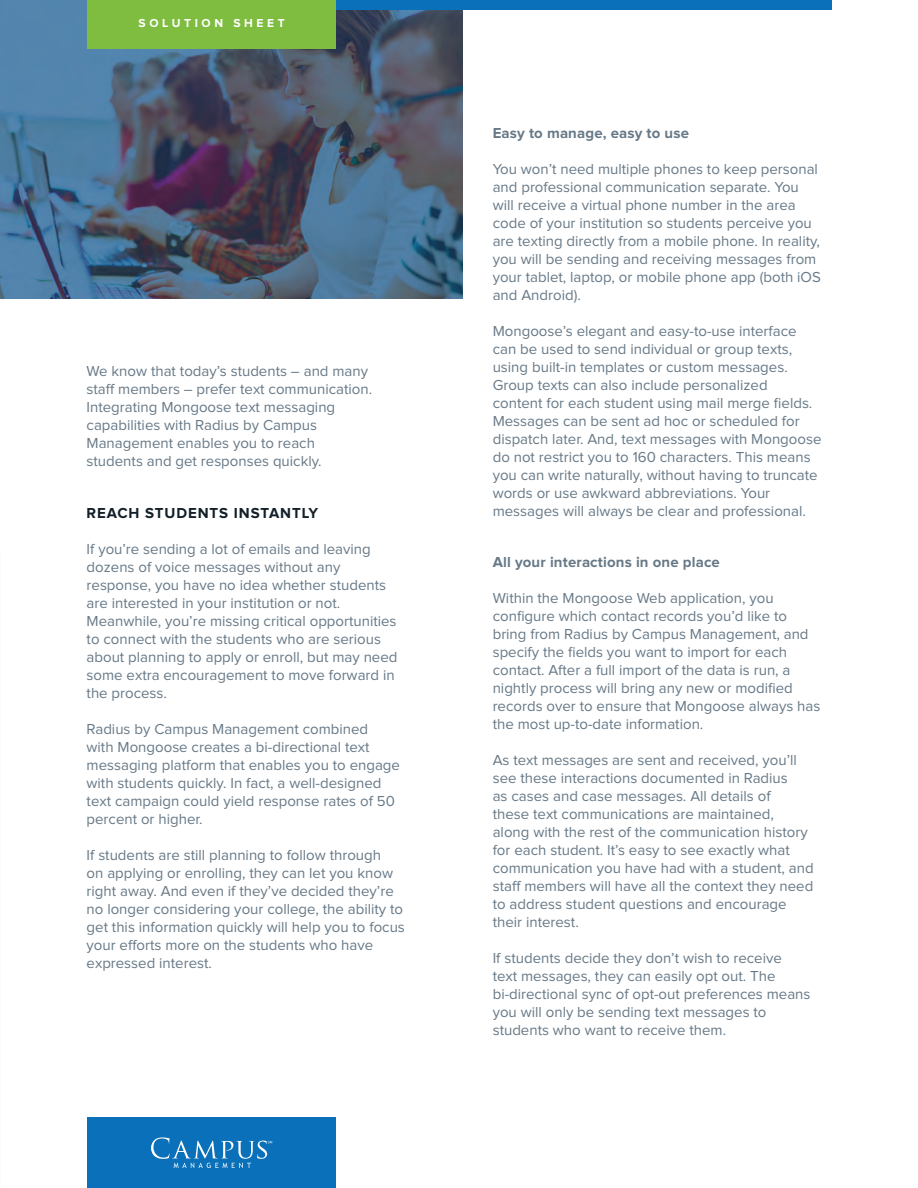
<style>
.page{position:relative;width:918px;height:1188px;background:#fff}
.page>*{position:absolute;margin:0;border:0;box-sizing:border-box;transform-origin:0 0}
.t1{font:15px/18px "Proxima Nova";color:#677987}
.t2{font:700 15px "Proxima Nova";letter-spacing:.01em;color:#677987}
.t3{font:700 15px "Proxima Nova";letter-spacing:.06em;color:#13202a}
.t4{font:700 12px "Proxima Nova";letter-spacing:.3em;color:#fff}
</style>
<div class="page">
<img style="left:0;top:0;width:463px;height:298px">
<div style="left:87px;top:1118px;width:249px;height:70px;background:#0970b9"></div>
<div style="left:104px;top:0;width:728px;height:10px;background:#0970b9"></div>
<div style="left:87px;top:0;width:249px;height:49px;background:#7fbd41"></div>
<svg style="left:151px;top:1137px;width:121px;height:31px"></svg>
<p class="t4" style="left:139px;top:17px;width:148px">SOLUTION SHEET</p>
<p class="t1" style="left:87px;top:362px;width:287px">We know that today’s students – and many staff members – prefer text communication.<br>Integrating Mongoose text messaging capabilities with Radius by Campus Management enables you to reach students and get responses quickly.</p>
<p class="t3" style="left:87px;top:506px;width:233px">REACH STUDENTS INSTANTLY</p>
<p class="t1" style="left:87px;top:541px;width:312px">If you’re sending a lot of emails and leaving dozens of voice messages without any response, you have no idea whether students are interested in your institution or not.<br>Meanwhile, you’re missing critical opportunities to connect with the students who are serious about planning to apply or enroll, but may need some extra encouragement to move forward in the process.</p>
<p class="t1" style="left:87px;top:721px;width:315px">Radius by Campus Management combined<br>with Mongoose creates a bi-directional text messaging platform that enables you to engage with students quickly. In fact, a well-designed text campaign could yield response rates of 50 percent or higher.</p>
<p class="t1" style="left:87px;top:847px;width:320px">If students are still planning to follow through<br>on applying or enrolling, they can let you know right away. And even if they’ve decided they’re no longer considering your college, the ability to get this information quickly will help you to focus your efforts more on the students who have expressed interest.</p>
<p class="t2" style="left:493px;top:126px;width:198px">Easy to manage, easy to use</p>
<p class="t1" style="left:493px;top:160px;width:330px">You won’t need multiple phones to keep personal and professional communication separate. You will receive a virtual phone number in the area code of your institution so students perceive you are texting directly from a mobile phone. In reality, you will be sending and receiving messages from your tablet, laptop, or mobile phone app (both iOS and Android).</p>
<p class="t1" style="left:493px;top:322px;width:330px">Mongoose’s elegant and easy-to-use interface can be used to send individual or group texts, using built-in templates or custom messages.<br>Group texts can also include personalized<br>content for each student using mail merge fields.<br>Messages can be sent ad hoc or scheduled for dispatch later. And, text messages with Mongoose do not restrict you to 160 characters. This means you can write naturally, without having to truncate words or use awkward abbreviations. Your messages will always be clear and professional.</p>
<p class="t2" style="left:493px;top:555px;width:229px">All your interactions in one place</p>
<p class="t1" style="left:493px;top:589px;width:329px">Within the Mongoose Web application, you configure which contact records you’d like to bring from Radius by Campus Management, and specify the fields you want to import for each contact. After a full import of the data is run, a nightly process will bring any new or modified records over to ensure that Mongoose always has the most up-to-date information.</p>
<p class="t1" style="left:493px;top:752px;width:323px">As text messages are sent and received, you’ll see these interactions documented in Radius<br>as cases and case messages. All details of<br>these text communications are maintained, along with the rest of the communication history for each student. It’s easy to see exactly what communication you have had with a student, and staff members will have all the context they need to address student questions and encourage their interest.</p>
<p class="t1" style="left:493px;top:950px;width:319px">If students decide they don’t wish to receive<br>text messages, they can easily opt out. The bi-directional sync of opt-out preferences means you will only be sending text messages to students who want to receive them.</p>
</div>
